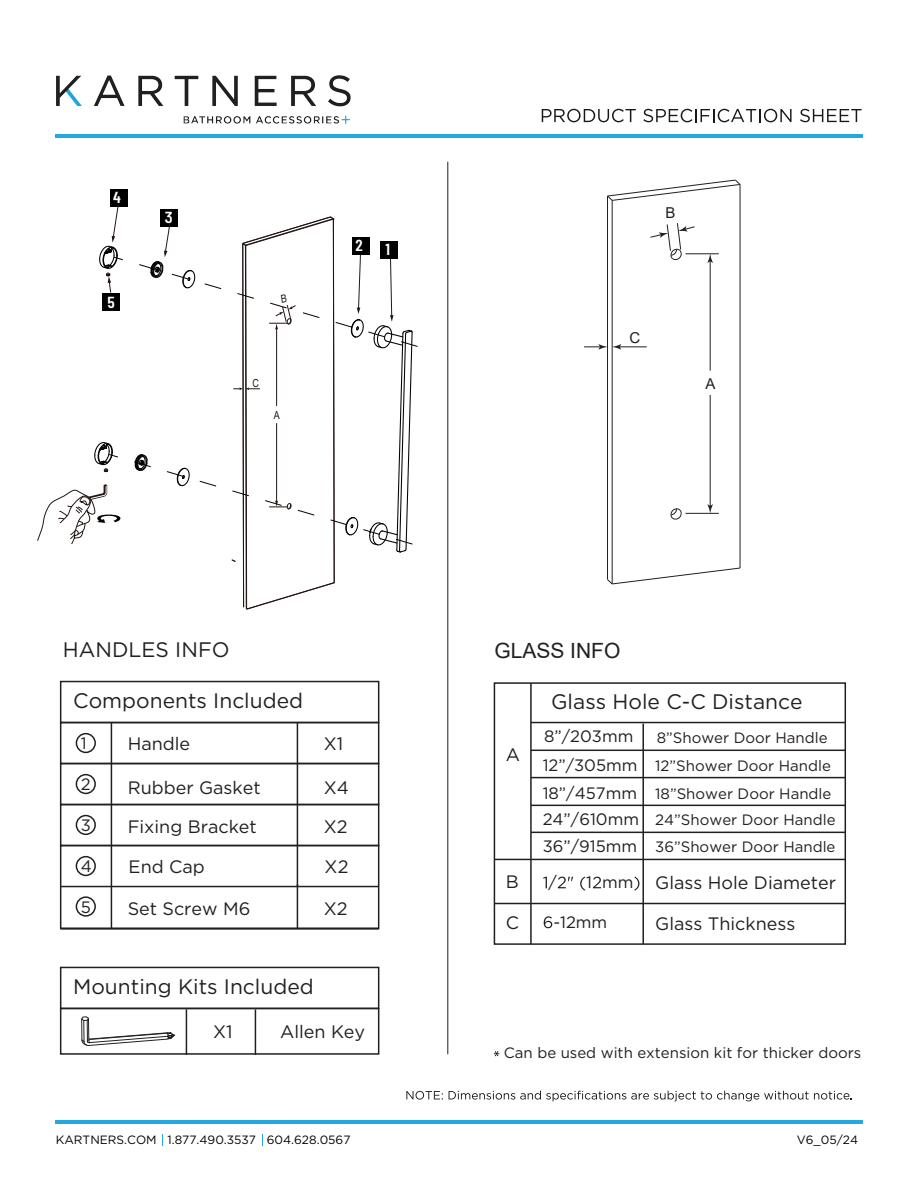
<style>
.page{position:relative;width:918px;height:1188px;background:#fff}
.page>*{position:absolute;margin:0;border:0;box-sizing:border-box;transform-origin:0 0}
.t1{font:21px "Gotham";color:#231f20}
.t2{font:21px "Arial";color:#231f20}
.t3{font:18px/39.5px "Gotham";color:#231f20}
.t4{font:16.5px/28px "Gotham";color:#231f20}
.t5{font:600 15.9px "Barlow Condensed";color:#fff;scale:1.07 1}
.t6{font:15px/28px "Gotham";color:#231f20}
.t7{font:15px "Gotham";color:#211e1e}
.t8{font:15px "Arial";color:#231f20}
.t9{font:12px "Gotham";color:#030303}
.t10{font:11.1px "Arial";color:#221713;scale:.81 1}
.s1{font-size:16.5px}
</style>
<div class="page">
<hr style="left:55px;top:134px;width:808px;height:4px;background:#23a8e0">
<hr style="left:55px;top:1120px;width:808px;height:4px;background:#23a8e0">
<img style="left:56px;top:76px;width:295px;height:48px">
<svg style="left:542px;top:109px;width:94px;height:13px"></svg>
<svg style="left:643px;top:109px;width:149px;height:13px"></svg>
<svg style="left:800px;top:109px;width:62px;height:13px"></svg>
<div style="left:60px;top:681px;width:319px;height:42px;border:2px solid #231f20"></div>
<div style="left:60px;top:722px;width:319px;height:42px;border:2px solid #231f20"></div>
<div style="left:60px;top:763px;width:319px;height:42px;border:2px solid #231f20"></div>
<div style="left:60px;top:804px;width:319px;height:42px;border:2px solid #231f20"></div>
<div style="left:60px;top:845px;width:319px;height:84px;border:2px solid #231f20"></div>
<hr style="left:61px;top:886px;width:318px;height:1px;background:#231f20">
<hr style="left:61px;top:928px;width:318px;height:1px;background:#231f20">
<svg style="left:81px;top:1016px;width:94px;height:30px"></svg>
<hr style="left:297px;top:723px;width:1px;height:163px;background:#231f20">
<hr style="left:111px;top:723px;width:1px;height:163px;background:#231f20">
<div style="left:60px;top:967px;width:319px;height:42px;border:2px solid #231f20"></div>
<div style="left:60px;top:1008px;width:319px;height:47px;border:2px solid #231f20"></div>
<hr style="left:255px;top:1009px;width:1px;height:46px;background:#231f20">
<hr style="left:186px;top:1009px;width:1px;height:46px;background:#231f20">
<div style="left:76px;top:733px;width:20px;height:20px;border:2px solid #231f20;border-radius:50%"></div>
<div style="left:76px;top:774px;width:20px;height:20px;border:2px solid #231f20;border-radius:50%"></div>
<div style="left:76px;top:815px;width:20px;height:20px;border:2px solid #231f20;border-radius:50%"></div>
<div style="left:76px;top:856px;width:20px;height:20px;border:2px solid #231f20;border-radius:50%"></div>
<div style="left:76px;top:896px;width:20px;height:21px;border:2px solid #231f20;border-radius:50%"></div>
<svg style="left:543px;top:877px;width:4px;height:11px"></svg>
<svg style="left:558px;top:877px;width:27px;height:14px"></svg>
<svg style="left:593px;top:877px;width:8px;height:11px"></svg>
<svg style="left:634px;top:877px;width:5px;height:14px"></svg>
<svg style="left:544px;top:916px;width:8px;height:12px"></svg>
<hr style="left:530px;top:683px;width:2px;height:261px;background:#231f20">
<hr style="left:642px;top:724px;width:2px;height:220px;background:#231f20">
<svg style="left:607px;top:567px;width:134px;height:18px"></svg>
<hr style="left:607px;top:196px;width:1px;height:384px;background:#231f20">
<hr style="left:612px;top:200px;width:1px;height:384px;background:#231f20">
<hr style="left:740px;top:184px;width:1px;height:384px;background:#231f20">
<svg style="left:607px;top:179px;width:134px;height:22px"></svg>
<hr style="left:686px;top:513px;width:33px;height:1px;background:#231f20">
<hr style="left:710px;top:260px;width:1px;height:111px;background:#231f20">
<svg style="left:707px;top:254px;width:6px;height:9px"></svg>
<hr style="left:710px;top:395px;width:1px;height:112px;background:#231f20">
<svg style="left:707px;top:504px;width:6px;height:9px"></svg>
<svg style="left:584px;top:344px;width:63px;height:6px"></svg>
<hr style="left:686px;top:253px;width:33px;height:1px;background:#231f20">
<svg style="left:670px;top:508px;width:12px;height:12px"></svg>
<svg style="left:650px;top:223px;width:45px;height:37px"></svg>
<div style="left:494px;top:682px;width:352px;height:263px;border:2px solid #231f20"></div>
<hr style="left:531px;top:722px;width:315px;height:1px;background:#231f20">
<hr style="left:531px;top:750px;width:315px;height:1px;background:#231f20">
<hr style="left:531px;top:777px;width:315px;height:1px;background:#231f20">
<hr style="left:531px;top:805px;width:315px;height:1px;background:#231f20">
<hr style="left:531px;top:832px;width:315px;height:1px;background:#231f20">
<hr style="left:495px;top:859px;width:351px;height:1px;background:#231f20">
<hr style="left:495px;top:903px;width:351px;height:1px;background:#231f20">
<hr style="left:448px;top:162px;width:1px;height:892px;background:#231f20">
<svg style="left:494px;top:1051px;width:5px;height:5px"></svg>
<svg style="left:406px;top:1091px;width:37px;height:9px"></svg>
<svg style="left:449px;top:1091px;width:403px;height:10px"></svg>
<div style="left:110px;top:189px;width:18px;height:18px;background:#000"></div>
<hr style="left:111px;top:886px;width:1px;height:42px;background:#231f20">
<hr style="left:297px;top:884px;width:1px;height:45px;background:#231f20">
<svg style="left:37px;top:204px;width:381px;height:406px"></svg>
<p class="t5" style="left:113px;top:188px;width:9px">4</p>
<p class="t5" style="left:108px;top:292px;width:8px">5</p>
<p class="t5" style="left:165px;top:207px;width:9px">3</p>
<p class="t10" style="left:253px;top:375px;width:10px">C</p>
<p class="t10" style="left:274px;top:408px;width:9px">A</p>
<p class="t5" style="left:355px;top:236px;width:8px">2</p>
<p class="t5" style="left:386px;top:239px;width:6px">1</p>
<h1 class="t1" style="left:63px;top:638px;width:168px">HANDLES INFO</h1>
<h1 class="t1" style="left:73px;top:689px;width:231px">Components Included</h1>
<p class="t4" style="left:81px;top:729px;width:7px">1</p>
<p class="t3" style="left:128px;top:724px;width:64px">Handle</p>
<p class="t3" style="left:324px;top:724px;width:21px">X1</p>
<p class="t4" style="left:81px;top:770px;width:11px">2</p>
<p class="t4" style="left:81px;top:811px;width:12px">3</p>
<p class="t4" style="left:81px;top:852px;width:13px">4</p>
<p class="t4" style="left:81px;top:892px;width:12px">5</p>
<p class="t3" style="left:128px;top:767px;width:135px">Rubber Gasket</p>
<p class="t3" style="left:128px;top:807px;width:131px">Fixing Bracket<br>End Cap</p>
<p class="t3" style="left:128px;top:888px;width:124px">Set Screw M6</p>
<p class="t3" style="left:324px;top:767px;width:27px">X4</p>
<p class="t3" style="left:324px;top:807px;width:25px">X2</p>
<p class="t3" style="left:325px;top:846px;width:25px">X2</p>
<p class="t3" style="left:324px;top:888px;width:25px">X2</p>
<h1 class="t1" style="left:73px;top:975px;width:242px">Mounting Kits Included</h1>
<p class="t3" style="left:213px;top:1011px;width:21px">X1</p>
<p class="t3" style="left:280px;top:1011px;width:87px">Allen Key</p>
<p class="t8" style="left:665px;top:203px;width:12px">B</p>
<p class="t8" style="left:629px;top:328px;width:12px">C</p>
<p class="t8" style="left:706px;top:374px;width:12px">A</p>
<h1 class="t2" style="left:494px;top:636px;width:128px">GLASS INFO</h1>
<p class="t3" style="left:506px;top:735px;width:16px">A</p>
<p class="t3" style="left:506px;top:862px;width:14px">B</p>
<p class="t3" style="left:506px;top:903px;width:15px">C</p>
<h1 class="t1" style="left:551px;top:690px;width:253px">Glass Hole C-C Distance</h1>
<p class="t4" style="left:543px;top:722px;width:96px">8”/203mm<br>12”/305mm<br>18”/457mm</p>
<p class="t6" style="left:655px;top:723px;width:178px">8”Shower Door Handle<br>12”Shower Door Handle<br>18”Shower Door Handle</p>
<p class="t6" style="left:543px;top:806px;width:294px;line-height:27px"><span class="s1">24”/610mm</span> 24”Shower Door Handle<br><span class="s1">36”/915mm</span> 36”Shower Door Handle</p>
<p class="t4" style="left:549px;top:868px;width:10px">/</p>
<p class="t3" style="left:586px;top:862px;width:251px"><span class="s1">1 mm</span> Glass Hole Diameter</p>
<p class="t4" style="left:553px;top:908px;width:55px">-12mm</p>
<p class="t3" style="left:655px;top:903px;width:142px">Glass Thickness</p>
<p class="t7" style="left:504px;top:1044px;width:359px">Can be used with extension kit for thicker doors</p>
<p class="t9" style="left:56px;top:1133px;width:296px">KARTNERS.COM 1.877.490.3537 604.628.0567</p>
<p class="t9" style="left:797px;top:1133px;width:63px">V6_05/24</p>
</div>
